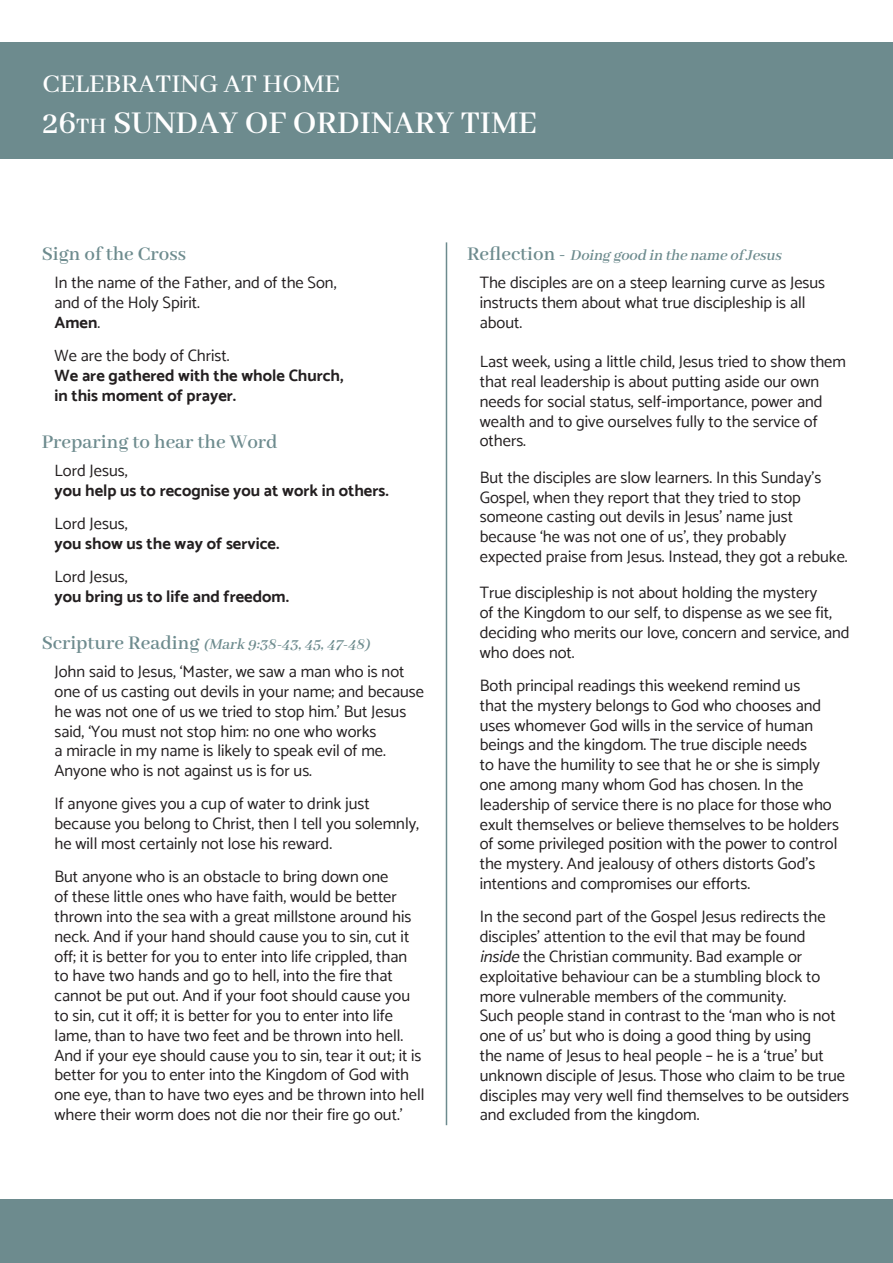
<style>
.page{position:relative;width:893px;height:1263px;background:#fff}
.page>*{position:absolute;margin:0;border:0;box-sizing:border-box;transform-origin:0 0}
.Reverse_Subhead{font:600 34.5px "Abhaya Libre";color:#fff}
.Reverse_Heading{font:500 28.5px "Abhaya Libre";color:#fff}
.Small_Heads{font:600 21px "Abhaya Libre";color:#6d8b8e}
.Indented_basic{font:16.5px/19.8px "Catamaran";color:#231f20}
.Indented_basic-2{font:700 16.5px "Catamaran";color:#231f20}
.Small_Heads-2{font:italic 600 16.5px "Abhaya Libre";color:#6d8b8e}
.s1{font-size:24px}
.s2{font-weight:400}
.s3{font-style:normal;font-size:21px}
.s4{font-style:italic}
</style>
<div class="page">
<div style="left:0;top:43px;width:893px;height:116px;background:#6d8b8e"></div>
<hr style="left:446px;top:242px;width:1px;height:883px;background:#6d8b8e">
<div style="left:0;top:1199px;width:893px;height:64px;background:#6d8b8e"></div>
<p class="Reverse_Heading" style="left:43px;top:68px;width:299px">CELEBRATING AT HOME</p>
<p class="Reverse_Subhead" style="left:43px;top:105px;width:496px">26<span class="s1">TH</span> SUNDAY OF ORDINARY TIME</p>
<p class="Small_Heads" style="left:42px;top:242px;width:146px">Sign of the Cross</p>
<p class="Indented_basic" style="left:55px;top:273px;width:283px">In the name of the Father, and of the Son,</p>
<p class="Indented_basic" style="left:55px;top:293px;width:147px">and of the Holy Spirit.</p>
<p class="Indented_basic-2" style="left:55px;top:313px;width:47px">Amen<span class="s2">.</span></p>
<p class="Indented_basic" style="left:55px;top:346px;width:177px">We are the body of Christ.</p>
<p class="Indented_basic-2" style="left:55px;top:366px;width:291px">We are gathered with the whole Church,</p>
<p class="Indented_basic-2" style="left:55px;top:385px;width:183px">in this moment of prayer.</p>
<p class="Small_Heads" style="left:42px;top:430px;width:237px">Preparing to hear the Word</p>
<p class="Indented_basic" style="left:55px;top:460px;width:75px">Lord Jesus,</p>
<p class="Indented_basic-2" style="left:55px;top:480px;width:336px">you help us to recognise you at work in others.</p>
<p class="Indented_basic" style="left:55px;top:513px;width:75px">Lord Jesus,</p>
<p class="Indented_basic-2" style="left:55px;top:533px;width:226px">you show us the way of service.</p>
<p class="Indented_basic" style="left:55px;top:567px;width:75px">Lord Jesus,</p>
<p class="Indented_basic-2" style="left:55px;top:587px;width:236px">you bring us to life and freedom.</p>
<p class="Small_Heads-2" style="left:42px;top:635px;width:333px"><span class="s3">S cri p tu re Re ad i n g</span> (Mark 9:38-43,45,47-48)</p>
<p class="Indented_basic" style="left:55px;top:661px;width:371px">John said to Jesus, ‘Master, we saw a man who is not one of us casting out devils in your name; and because he was not one of us we tried to stop him.’ But Jesus said, ‘You must not stop him: no one who works<br>a miracle in my name is likely to speak evil of me.<br>Anyone who is not against us is for us.</p>
<p class="Indented_basic" style="left:55px;top:794px;width:366px">If anyone gives you a cup of water to drink just because you belong to Christ, then I tell you solemnly, he will most certainly not lose his reward.</p>
<p class="Indented_basic" style="left:55px;top:867px;width:371px">But anyone who is an obstacle to bring down one<br>of these little ones who have faith, would be better thrown into the sea with a great millstone around his neck. And if your hand should cause you to sin, cut it off; it is better for you to enter into life crippled, than to have two hands and go to hell, into the fire that cannot be put out. And if your foot should cause you to sin, cut it off; it is better for you to enter into life lame, than to have two feet and be thrown into hell.<br>And if your eye should cause you to sin, tear it out; it is better for you to enter into the Kingdom of God with one eye, than to have two eyes and be thrown into hell where their worm does not die nor their fire go out.’</p>
<p class="Small_Heads-2" style="left:467px;top:246px;width:320px"><span class="s3">R e fl e c t i o n -</span> Doing good in the name of Jesus</p>
<p class="Indented_basic" style="left:480px;top:273px;width:347px">The disciples are on a steep learning curve as Jesus instructs them about what true discipleship is all about.</p>
<p class="Indented_basic" style="left:480px;top:352px;width:368px">Last week, using a little child, Jesus tried to show them that real leadership is about putting aside our own needs for social status, self-importance, power and wealth and to give ourselves fully to the service of others.</p>
<p class="Indented_basic" style="left:480px;top:467px;width:369px">But the disciples are slow learners. In this Sunday’s Gospel, when they report that they tried to stop someone casting out devils in Jesus’ name just because ‘he was not one of us’, they probably expected praise from Jesus. Instead, they got a rebuke.</p>
<p class="Indented_basic" style="left:480px;top:583px;width:371px">True discipleship is not about holding the mystery<br>of the Kingdom to our self, to dispense as we see fit, deciding who merits our love, concern and service, and who does not.</p>
<p class="Indented_basic" style="left:480px;top:675px;width:361px">Both principal readings this weekend remind us<br>that the mystery belongs to God who chooses and uses whomever God wills in the service of human beings and the kingdom. The true disciple needs<br>to have the humility to see that he or she is simply one among many whom God has chosen. In the leadership of service there is no place for those who exult themselves or believe themselves to be holders of some privileged position with the power to control the mystery. And jealousy of others distorts God’s intentions and compromises our efforts.</p>
<p class="Indented_basic" style="left:480px;top:907px;width:347px">In the second part of the Gospel Jesus redirects the disciples’ attention to the evil that may be found <span class="s4">inside</span>the Christian community. Bad example or exploitative behaviour can be a stumbling block to more vulnerable members of the community.</p>
<p class="Indented_basic" style="left:480px;top:1006px;width:371px">Such people stand in contrast to the ‘man who is not one of us’ but who is doing a good thing by using<br>the name of Jesus to heal people – he is a ‘true’ but unknown disciple of Jesus. Those who claim to be true disciples may very well find themselves to be outsiders and excluded from the kingdom.</p>
</div>
